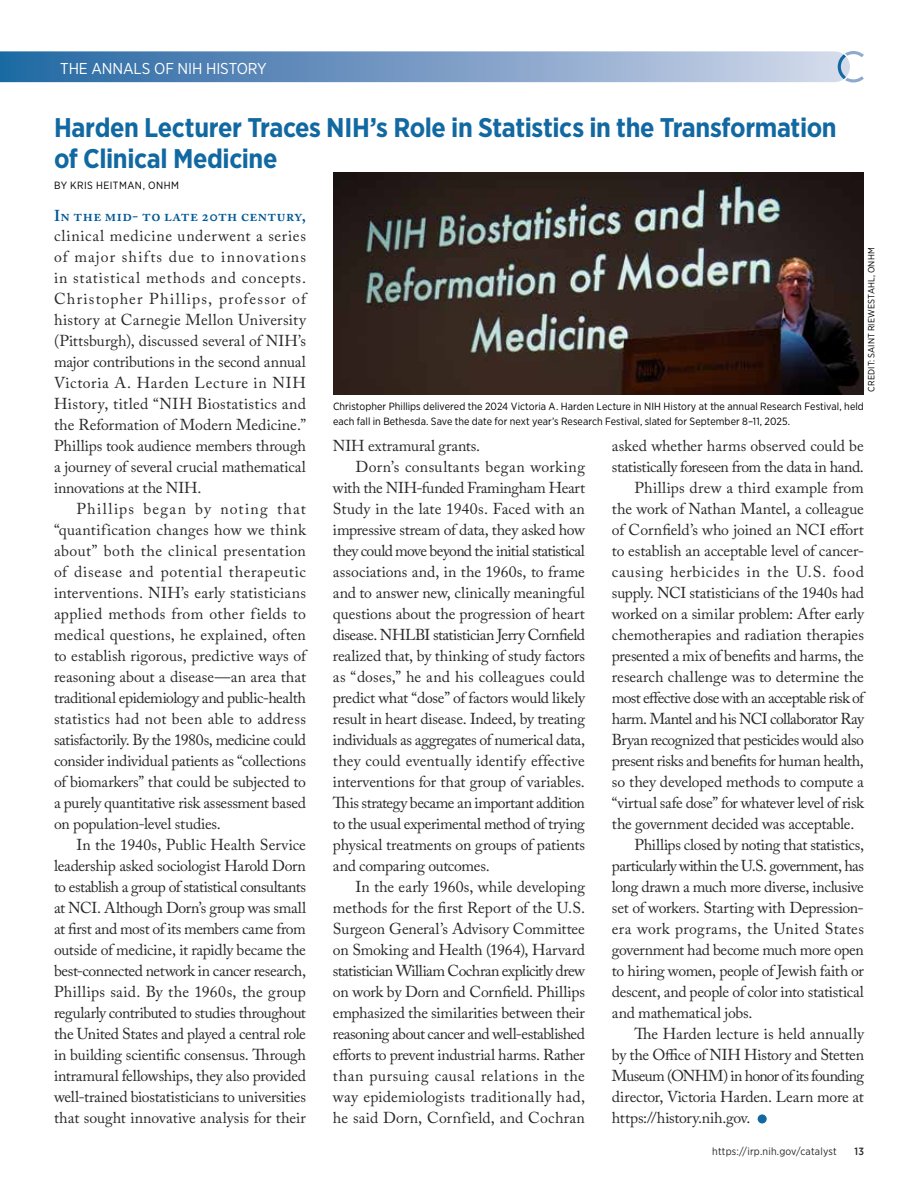
<style>
.page{position:relative;width:918px;height:1188px;background:#fff}
.page>*{position:absolute;margin:0;border:0;box-sizing:border-box;transform-origin:0 0}
.t1{font:700 27px/31.5px "Gotham Narrow";letter-spacing:-.015em;color:#1269a2}
.t2{font:15.75px/21px "Adobe Caslon Pro";letter-spacing:-.015em;color:#292829;text-align:justify}
.t3{font:15.75px "Adobe Caslon Pro";letter-spacing:-.035em;color:#292829}
.t4{font:15.75px "Adobe Caslon Pro";letter-spacing:.01em;color:#292829}
.t5{font:15.75px "Adobe Caslon Pro";letter-spacing:-.04em;color:#292829}
.t6{font:15.75px "Adobe Caslon Pro";letter-spacing:.015em;color:#292829}
.t7{font:15.75px "Adobe Caslon Pro";letter-spacing:-.045em;color:#292829}
.t8{font:15.75px "Adobe Caslon Pro";letter-spacing:.03em;color:#292829}
.t9{font:15.75px "Adobe Caslon Pro";letter-spacing:-.05em;color:#292829}
.t10{font:15.75px "Adobe Caslon Pro";letter-spacing:.045em;color:#292829}
.t11{font:15.75px "Adobe Caslon Pro";letter-spacing:.025em;color:#292829}
.t12{font:15.75px "Adobe Caslon Pro";letter-spacing:.02em;color:#292829}
.t13{font:600 15.75px "Adobe Caslon Pro";letter-spacing:.02em;color:#005895}
.t14{font:15.75px "Gotham Narrow";letter-spacing:-.005em;color:#fff}
.t15{font:10.5px/15px "Gotham Narrow";letter-spacing:.005em;color:#000}
.t16{font:10.5px "Gotham Narrow";letter-spacing:.02em;color:#292829}
.t17{font:10.5px "Gotham Narrow";letter-spacing:.045em;color:#000}
.t18{font:500 10.5px "Gotham Narrow";color:#292829}
.t19{font:9px "Gotham Narrow";letter-spacing:.015em;color:#000}
</style>
<div class="page">
<svg style="left:0;top:51px;width:864px;height:31px;background:#7c9fc6"></svg>
<div style="left:758px;top:1114px;width:9px;height:10px;background:#1269a2;border-radius:50%"></div>
<img style="left:333px;top:173px;width:531px;height:221px">
<p class="t14" style="left:60px;top:58px;width:208px">THE ANNALS OF NIH HISTORY</p>
<h1 class="t1" style="left:54px;top:111px;width:784px">Harden Lecturer Traces NIH’s Role in Statistics in the Transformation of Clinical Medicine</h1>
<p class="t17" style="left:54px;top:179px;width:127px">BY KRIS HEITMAN, ONHM</p>
<p class="t13" style="left:54px;top:206px;width:253px">In the mid- to late 20th century,</p>
<p class="t2" style="left:54px;top:226px;width:254px">clinical medicine underwent a series of major shifts due to innovations in statistical methods and concepts.<br>Christopher Phillips, professor of history at Carnegie Mellon University (Pittsburgh), discussed several of NIH’s major contributions in the second annual Victoria A. Harden Lecture in NIH History, titled “NIH Biostatistics and the Reformation of Modern Medicine.” Phillips took audience members through a journey of several crucial mathematical innovations at the NIH.</p>
<p class="t2" style="left:54px;top:498px;width:254px;text-indent:23px">Phillips began by noting that “quantification changes how we think about” both the clinical presentation of disease and potential therapeutic interventions. NIH’s early statisticians applied methods from other fields to medical questions, he explained, often to establish rigorous, predictive ways of reasoning about a disease—an area that traditional epidemiology and public-health statistics had not been able to address satisfactorily. By the 1980s, medicine could consider individual patients as “collections of biomarkers” that could be subjected to a purely quantitative risk assessment based on population-level studies.</p>
<p class="t2" style="left:54px;top:834px;width:254px;text-indent:23px">In the 1940s, Public Health Service leadership asked sociologist Harold Dorn to establish a group of statistical consultants at NCI. Although Dorn’s group was small at first and most of its members came from outside of medicine, it rapidly became the best-connected network in cancer research, Phillips said. By the 1960s, the group regularly contributed to studies throughout the United States and played a central role in building scientific consensus. Through intramural fellowships, they also provided well-trained biostatisticians to universities that sought innovative analysis for their</p>
<p class="t19" style="left:866px;top:392px;width:146px;rotate:-90deg">CREDIT: SAINT RIEWESTAHL, ONHM</p>
<p class="t15" style="left:333px;top:398px;width:532px">Christopher Phillips delivered the 2024 Victoria A. Harden Lecture in NIH History at the annual Research Festival, held each fall in Bethesda. Save the date for next year’s Research Festival, slated for September 8–11, 2025.</p>
<p class="t2" style="left:333px;top:435px;width:149px">NIH extramural grants.</p>
<p class="t11" style="left:356px;top:458px;width:231px">Dorn’s consultants began working</p>
<p class="t2" style="left:333px;top:477px;width:254px">with the NIH-funded Framingham Heart</p>
<p class="t4" style="left:333px;top:500px;width:253px">Study in the late 1940s. Faced with an</p>
<p class="t2" style="left:333px;top:519px;width:254px">impressive stream of data, they asked how</p>
<p class="t5" style="left:333px;top:542px;width:253px">they could move beyond the initial statistical</p>
<p class="t2" style="left:333px;top:561px;width:253px">associations and, in the 1960s, to frame</p>
<p class="t2" style="left:333px;top:582px;width:254px">and to answer new, clinically meaningful</p>
<p class="t2" style="left:333px;top:603px;width:253px">questions about the progression of heart</p>
<p class="t2" style="left:333px;top:624px;width:253px">disease. NHLBI statistician Jerry Cornfield</p>
<p class="t2" style="left:333px;top:645px;width:254px">realized that, by thinking of study factors</p>
<p class="t4" style="left:333px;top:668px;width:253px">as “doses,” he and his colleagues could</p>
<p class="t2" style="left:333px;top:687px;width:253px">predict what “dose” of factors would likely</p>
<p class="t2" style="left:333px;top:708px;width:253px">result in heart disease. Indeed, by treating</p>
<p class="t2" style="left:333px;top:729px;width:254px">individuals as aggregates of numerical data,</p>
<p class="t4" style="left:333px;top:752px;width:254px">they could eventually identify effective</p>
<p class="t2" style="left:333px;top:771px;width:254px">interventions for that group of variables.</p>
<p class="t3" style="left:333px;top:794px;width:253px">This strategy became an important addition</p>
<p class="t2" style="left:333px;top:813px;width:253px">to the usual experimental method of trying</p>
<p class="t2" style="left:333px;top:834px;width:254px">physical treatments on groups of patients</p>
<p class="t2" style="left:333px;top:855px;width:158px">and comparing outcomes.</p>
<p class="t2" style="left:356px;top:876px;width:231px">In the early 1960s, while developing</p>
<p class="t2" style="left:333px;top:897px;width:254px">methods for the first Report of the U.S.</p>
<p class="t2" style="left:333px;top:918px;width:254px">Surgeon General’s Advisory Committee</p>
<p class="t2" style="left:333px;top:939px;width:253px">on Smoking and Health (1964), Harvard</p>
<p class="t2" style="left:333px;top:960px;width:254px">statistician William Cochran explicitly drew</p>
<p class="t2" style="left:333px;top:981px;width:253px">on work by Dorn and Cornfield. Phillips</p>
<p class="t2" style="left:333px;top:1002px;width:254px">emphasized the similarities between their</p>
<p class="t3" style="left:333px;top:1024px;width:254px">reasoning about cancer and well-established</p>
<p class="t2" style="left:333px;top:1044px;width:253px">efforts to prevent industrial harms. Rather</p>
<p class="t8" style="left:333px;top:1066px;width:254px">than pursuing causal relations in the</p>
<p class="t6" style="left:333px;top:1087px;width:254px">way epidemiologists traditionally had,</p>
<p class="t4" style="left:333px;top:1108px;width:253px">he said Dorn, Cornfield, and Cochran</p>
<p class="t2" style="left:612px;top:435px;width:253px">asked whether harms observed could be</p>
<p class="t2" style="left:612px;top:456px;width:253px">statistically foreseen from the data in hand.</p>
<p class="t12" style="left:634px;top:478px;width:231px">Phillips drew a third example from</p>
<p class="t2" style="left:612px;top:498px;width:253px">the work of Nathan Mantel, a colleague</p>
<p class="t2" style="left:612px;top:519px;width:253px">of Cornfield’s who joined an NCI effort</p>
<p class="t2" style="left:612px;top:540px;width:254px">to establish an acceptable level of cancer-</p>
<p class="t10" style="left:612px;top:562px;width:253px">causing herbicides in the U.S. food</p>
<p class="t2" style="left:612px;top:582px;width:254px">supply. NCI statisticians of the 1940s had</p>
<p class="t2" style="left:612px;top:603px;width:253px">worked on a similar problem: After early</p>
<p class="t2" style="left:612px;top:624px;width:253px">chemotherapies and radiation therapies</p>
<p class="t2" style="left:612px;top:645px;width:254px">presented a mix of benefits and harms, the</p>
<p class="t2" style="left:612px;top:666px;width:254px">research challenge was to determine the</p>
<p class="t7" style="left:612px;top:688px;width:254px">most effective dose with an acceptable risk of</p>
<p class="t5" style="left:612px;top:709px;width:253px">harm. Mantel and his NCI collaborator Ray</p>
<p class="t3" style="left:612px;top:730px;width:253px">Bryan recognized that pesticides would also</p>
<p class="t3" style="left:612px;top:751px;width:253px">present risks and benefits for human health,</p>
<p class="t2" style="left:612px;top:771px;width:254px">so they developed methods to compute a</p>
<p class="t2" style="left:612px;top:792px;width:253px">“virtual safe dose” for whatever level of risk</p>
<p class="t2" style="left:612px;top:813px;width:244px">the government decided was acceptable.</p>
<p class="t2" style="left:634px;top:834px;width:231px">Phillips closed by noting that statistics,</p>
<p class="t3" style="left:612px;top:856px;width:253px">particularly within the U.S. government, has</p>
<p class="t2" style="left:612px;top:876px;width:253px">long drawn a much more diverse, inclusive</p>
<p class="t2" style="left:612px;top:897px;width:254px">set of workers. Starting with Depression-</p>
<p class="t6" style="left:612px;top:919px;width:253px">era work programs, the United States</p>
<p class="t2" style="left:612px;top:939px;width:253px">government had become much more open</p>
<p class="t2" style="left:612px;top:960px;width:253px">to hiring women, people of Jewish faith or</p>
<p class="t2" style="left:612px;top:981px;width:253px">descent, and people of color into statistical</p>
<p class="t2" style="left:612px;top:1002px;width:142px">and mathematical jobs.</p>
<p class="t2" style="left:634px;top:1023px;width:231px">The Harden lecture is held annually</p>
<p class="t2" style="left:612px;top:1044px;width:254px">by the Office of NIH History and Stetten</p>
<p class="t9" style="left:612px;top:1066px;width:254px">Museum (ONHM) in honor of its founding</p>
<p class="t2" style="left:612px;top:1086px;width:253px">director, Victoria Harden. Learn more at</p>
<p class="t2" style="left:612px;top:1107px;width:140px">https://history.nih.gov.</p>
<p class="t16" style="left:712px;top:1145px;width:126px">https://irp.nih.gov/catalyst</p>
<p class="t18" style="left:855px;top:1145px;width:11px">13</p>
</div>
